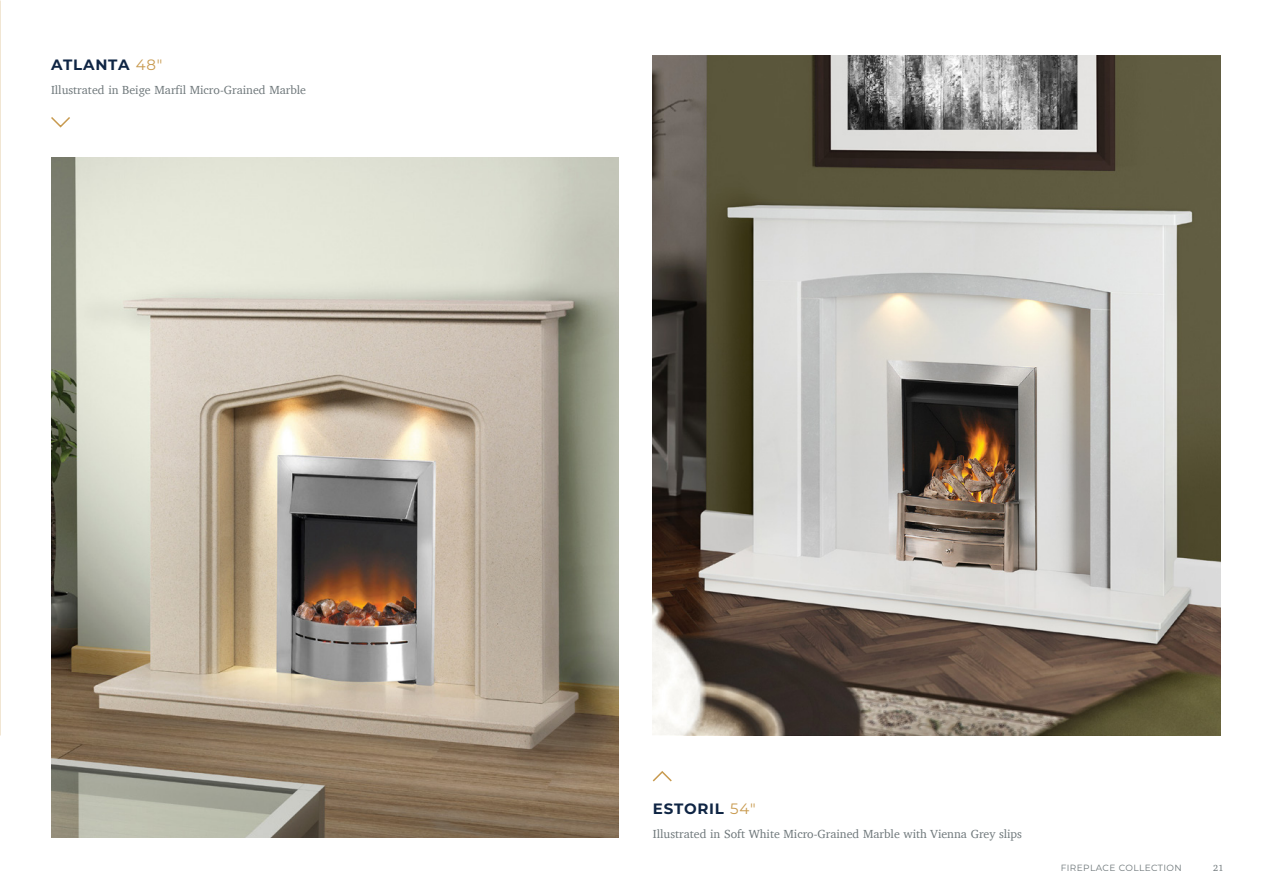
<style>
.page{position:relative;width:1263px;height:893px;background:#fff}
.page>*{position:absolute;margin:0;border:0;box-sizing:border-box;transform-origin:0 0}
.t1{font:700 15px "Montserrat";letter-spacing:.05em;color:#0f2544}
.t2{font:12px "Charter";color:#6d7679}
.t3{font:9px "Montserrat";letter-spacing:.04em;color:#6d7679}
.t4{font:9px "Charter";color:#6d7679}
.s1{font-weight:400;color:#c89a4f}
</style>
<div class="page">
<img style="left:653px;top:55px;width:567px;height:681px">
<svg style="left:51px;top:117px;width:19px;height:11px"></svg>
<img style="left:51px;top:157px;width:568px;height:681px">
<svg style="left:652px;top:771px;width:20px;height:11px"></svg>
<img style="left:0;top:0;width:1px;height:736px">
<p class="t1" style="left:51px;top:54px;width:113px">ATLANTA <span class="s1">48"</span></p>
<p class="t2" style="left:51px;top:79px;width:257px">Illustrated in Beige Marfil Micro-Grained Marble</p>
<p class="t1" style="left:653px;top:797px;width:104px">ESTORIL <span class="s1">54"</span></p>
<p class="t2" style="left:653px;top:823px;width:371px">Illustrated in Soft White Micro-Grained Marble with Vienna Grey slips</p>
<p class="t3" style="left:1061px;top:861px;width:122px">FIREPLACE COLLECTION</p>
<p class="t4" style="left:1213px;top:860px;width:12px">21</p>
</div>
